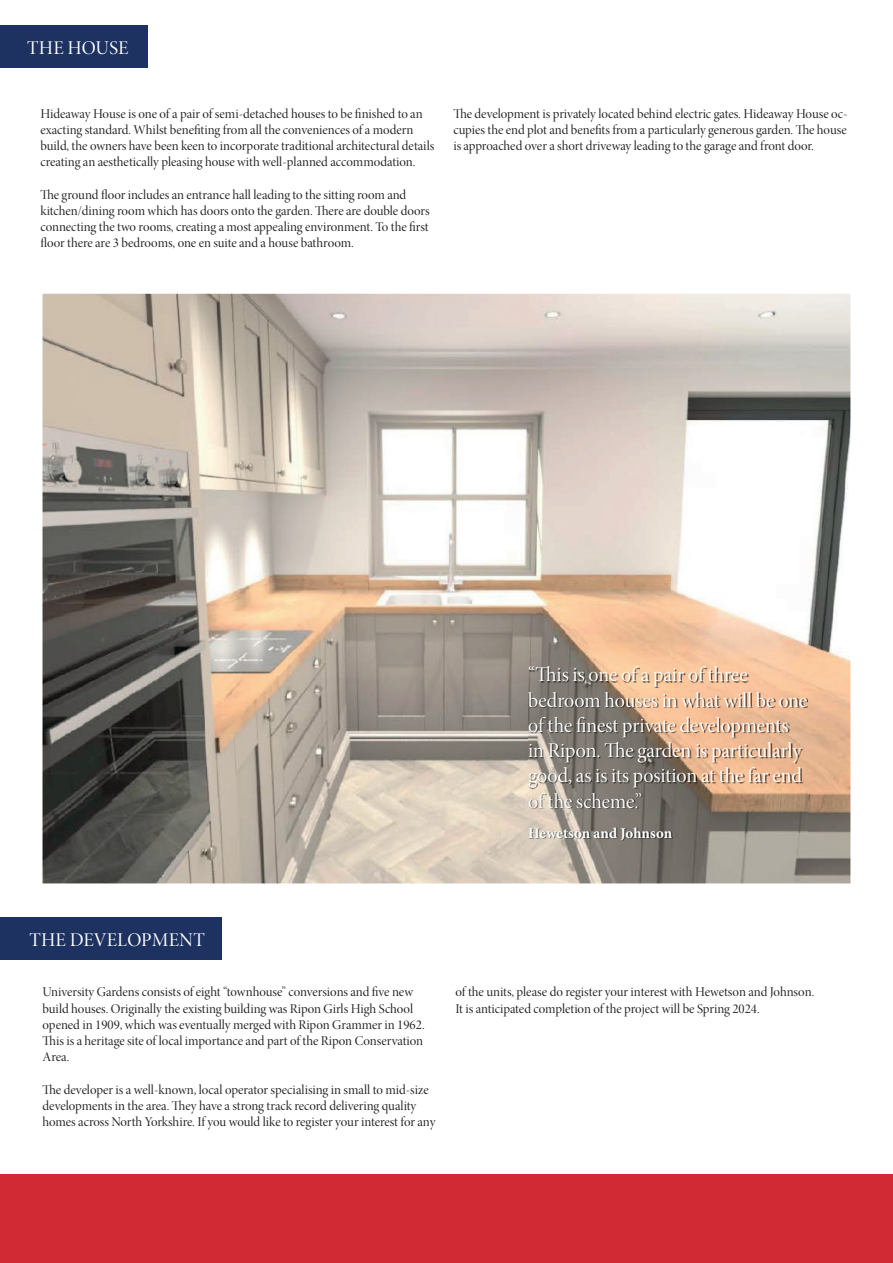
<style>
.page{position:relative;width:893px;height:1263px;background:#fff}
.page>*{position:absolute;margin:0;border:0;box-sizing:border-box;transform-origin:0 0}
.t1{font:21px/25.2px "Minion Pro Disp";letter-spacing:-.005em;color:#fff}
.t2{font:19.5px "Minion Pro Disp";letter-spacing:.01em;color:#fff}
.t3{font:700 15px "Minion Pro";color:#fff}
.t4{font:13.5px/16.2px "Minion Pro Disp";letter-spacing:-.005em;color:#231f20}
</style>
<div class="page">
<div style="left:0;top:1174px;width:893px;height:89px;background:#d22a34"></div>
<div style="left:0;top:26px;width:148px;height:42px;background:#1d3261"></div>
<img style="left:43px;top:294px;width:807px;height:589px">
<div style="left:0;top:917px;width:221px;height:42px;background:#1d3261"></div>
<img style="left:529px;top:667px;width:279px;height:174px">
<h2 class="t2" style="left:27px;top:36px;width:103px">THE HOUSE</h2>
<p class="t4" style="left:40px;top:106px;width:395px">Hideaway House is one of a pair of semi-detached houses to be finished to an exacting standard. Whilst benefiting from all the conveniences of a modern build, the owners have been keen to incorporate traditional architectural details creating an aesthetically pleasing house with well-planned accommodation.</p>
<p class="t4" style="left:40px;top:187px;width:391px">The ground floor includes an entrance hall leading to the sitting room and kitchen/dining room which has doors onto the garden. There are double doors connecting the two rooms, creating a most appealing environment. To the first floor there are 3 bedrooms, one en suite and a house bathroom.</p>
<p class="t4" style="left:453px;top:106px;width:396px;text-align:justify">The development is privately located behind electric gates. Hideaway House oc&shy;cupies the end plot and benefits from a particularly generous garden. The house is approached over a short driveway leading to the garage and front door.</p>
<h1 class="t1" style="left:528px;top:663px;width:281px">“This is one of a pair of three bedroom houses in what will be one of the finest private developments in Ripon. The garden is particularly good, as is its position at the far end of the scheme.”</h1>
<p class="t3" style="left:528px;top:822px;width:146px">Hewetson and Johnson</p>
<h2 class="t2" style="left:29px;top:927px;width:177px">THE DEVELOPMENT</h2>
<p class="t4" style="left:43px;top:984px;width:384px">University Gardens consists of eight “townhouse” conversions and five new build houses. Originally the existing building was Ripon Girls High School opened in 1909, which was eventually merged with Ripon Grammer in 1962.<br>This is a heritage site of local importance and part of the Ripon Conservation Area.</p>
<p class="t4" style="left:43px;top:1081px;width:394px">The developer is a well-known, local operator specialising in small to mid-size developments in the area. They have a strong track record delivering quality homes across North Yorkshire. If you would like to register your interest for any</p>
<p class="t4" style="left:455px;top:984px;width:360px">of the units, please do register your interest with Hewetson and Johnson.<br>It is anticipated completion of the project will be Spring 2024.</p>
</div>
